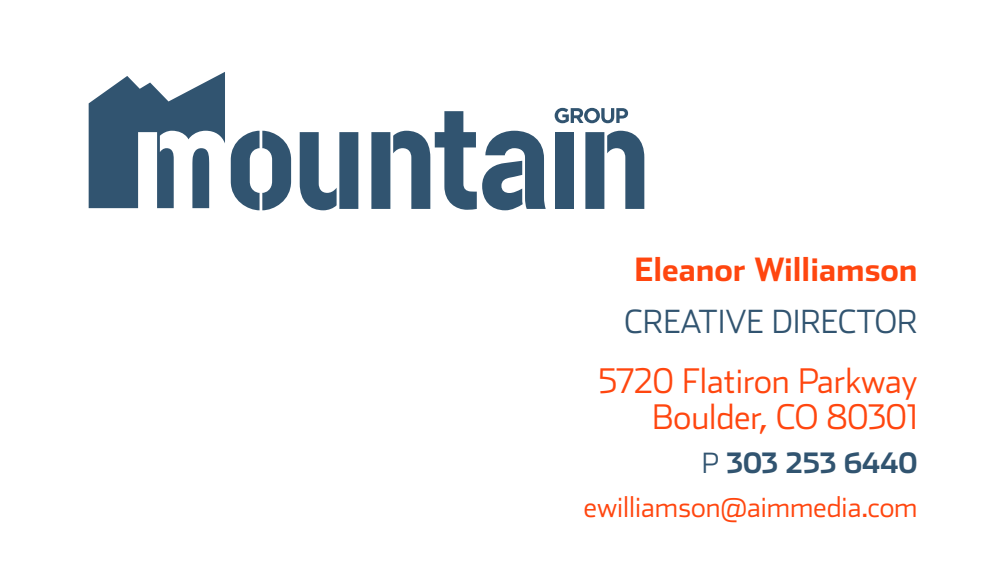
<style>
.page{position:relative;width:1008px;height:576px;background:#fff}
.page>*{position:absolute;margin:0;border:0;box-sizing:border-box;transform-origin:0 0}
.t1{font:300 34px "Stainless";color:#ff460f}
.t2{font:700 32px "Stainless";color:#ff460f}
.t3{font:300 32px "Stainless";color:#315470}
.t4{font:300 28px "Stainless";color:#ff460f}
.t5{font:700 28px "Stainless";color:#315470}
.s1{font-weight:300}
</style>
<div class="page">
<svg style="left:89px;top:72px;width:136px;height:136px"></svg>
<svg style="left:231px;top:131px;width:60px;height:79px"></svg>
<svg style="left:300px;top:132px;width:58px;height:78px"></svg>
<svg style="left:371px;top:111px;width:175px;height:99px"></svg>
<div style="left:555px;top:132px;width:19px;height:77px;background:#315470"></div>
<svg style="left:585px;top:131px;width:59px;height:78px"></svg>
<svg style="left:555px;top:108px;width:73px;height:15px"></svg>
<p class="t2" style="left:635px;top:251px;width:284px">Eleanor Williamson</p>
<p class="t3" style="left:624px;top:303px;width:295px">CREATIVE DIRECTOR</p>
<p class="t1" style="left:599px;top:361px;width:320px">5720 Flatiron Parkway</p>
<p class="t1" style="left:652px;top:397px;width:267px">Boulder, CO 80301</p>
<p class="t5" style="left:702px;top:447px;width:217px"><span class="s1">P</span> 303 253 6440</p>
<p class="t4" style="left:584px;top:491px;width:335px">ewilliamson@aimmedia.com</p>
</div>
